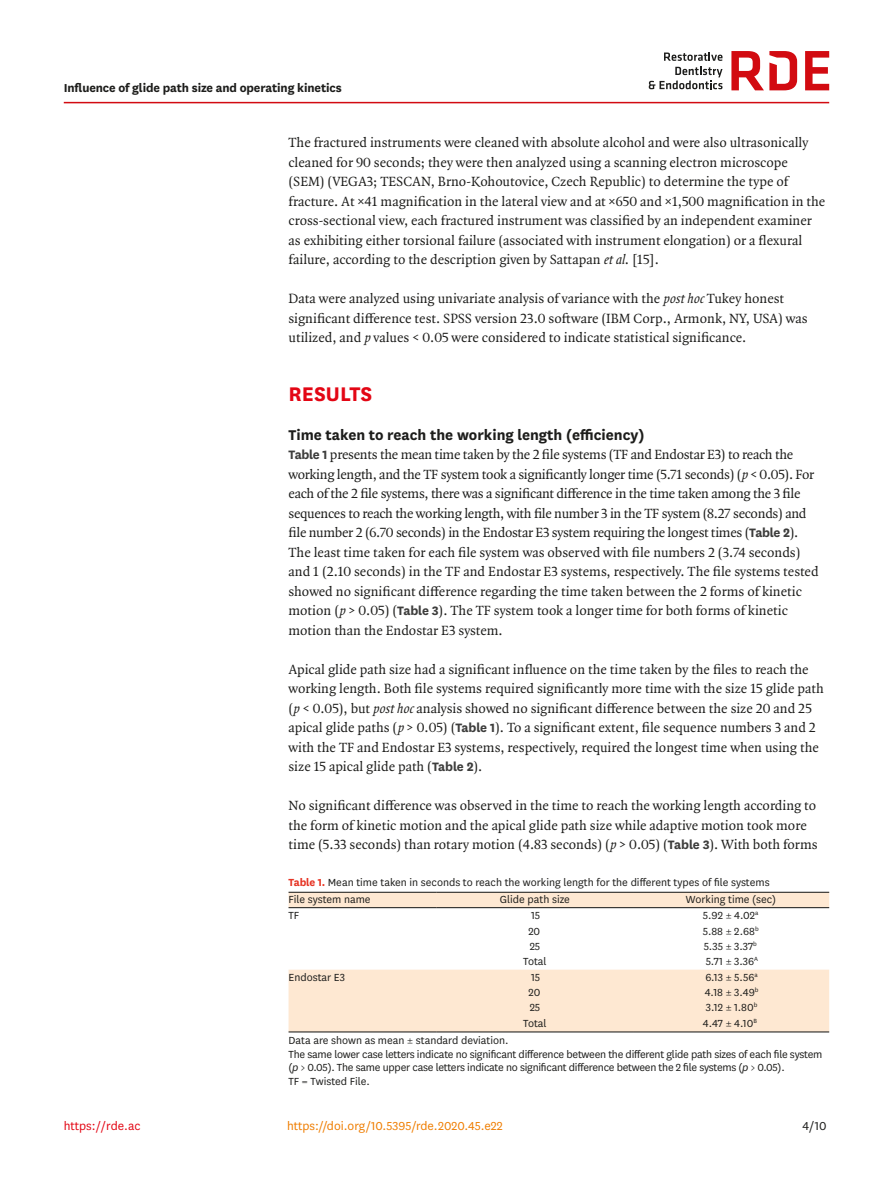
<style>
.page{position:relative;width:893px;height:1191px;background:#fff}
.page>*{position:absolute;margin:0;border:0;box-sizing:border-box;transform-origin:0 0}
.body_title1{font:700 23.1px "National";color:#e30614}
.body_title2_stacked{font:700 16.5px "National";color:#1d1d1b}
.body_p{font:14.25px/19.5px "Quadraat OT";color:#1d1d1b}
.body_p_first{font:14.25px/19.5px "Quadraat OT";letter-spacing:-.01em;color:#1d1d1b}
.alt-title-type{font:700 13.5px "National";letter-spacing:-.01em;color:#1d1d1b}
.doi_running_footer{font:13.5px "National";color:#ef7d00}
.t1{font:13.5px "National";color:#e30614}
.t2{font:13.5px "National";color:#1d1d1b}
.table-wrap-foot_p{font:12px/13.5px "National";letter-spacing:-.02em;color:#1d1d1b}
.tbody_entry{font:12px "National";color:#1d1d1b}
.table-wrap_caption{font:12px "National";color:#1d1d1b}
.thead_entry{font:12px "National";color:#1d1d1b}
.table-wrap-foot_p_fi{font:12px "National";color:#1d1d1b}
.table-wrap-foot_p-2{font:12px "National";color:#1d1d1b}
.s1{font-style:italic}
.s2{font-family:"National";font-weight:700;color:#3d3d3c}
.s3{font-weight:700;color:#e63424}
</style>
<div class="page">
<hr style="left:64px;top:102px;width:765px;height:1px;background:#d20b11">
<svg style="left:649px;top:52px;width:73px;height:37px"></svg>
<svg style="left:805px;top:51px;width:24px;height:39px"></svg>
<svg style="left:731px;top:51px;width:66px;height:39px"></svg>
<svg style="left:289px;top:892px;width:540px;height:139px;fill:#fee8d2"></svg>
<hr style="left:289px;top:891px;width:148px;height:1px;background:#1d1d1b">
<hr style="left:437px;top:891px;width:196px;height:1px;background:#1d1d1b">
<hr style="left:633px;top:891px;width:196px;height:1px;background:#1d1d1b">
<hr style="left:289px;top:907px;width:148px;height:1px;background:#1d1d1b">
<hr style="left:437px;top:907px;width:196px;height:1px;background:#1d1d1b">
<hr style="left:633px;top:907px;width:196px;height:1px;background:#1d1d1b">
<hr style="left:289px;top:1031px;width:148px;height:1px;background:#1d1d1b">
<hr style="left:437px;top:1031px;width:196px;height:1px;background:#1d1d1b">
<hr style="left:633px;top:1031px;width:196px;height:1px;background:#1d1d1b">
<p class="alt-title-type" style="left:64px;top:78px;width:279px">Influence of glide path size and operating kinetics</p>
<p class="body_p" style="left:289px;top:133px;width:538px">The fractured instruments were cleaned with absolute alcohol and were also ultrasonically cleaned for 90 seconds; they were then analyzed using a scanning electron microscope (SEM) (VEGA3; TESCAN, Brno-Kohoutovice, Czech Republic) to determine the type of fracture. At ×41 magnification in the lateral view and at ×650 and ×1,500 magnification in the cross-sectional view, each fractured instrument was classified by an independent examiner as exhibiting either torsional failure (associated with instrument elongation) or a flexural failure, according to the description given by Sattapan <span class="s1">etal</span>. [15].</p>
<p class="body_p" style="left:289px;top:289px;width:521px">Data were analyzed using univariate analysis of variance with the <span class="s1">posthoc</span>Tukey honest significant difference test. SPSS version 23.0 software (IBM Corp., Armonk, NY, USA) was utilized, and <span class="s1">p</span> values &lt; 0.05 were considered to indicate statistical significance.</p>
<p class="body_title1" style="left:289px;top:377px;width:85px">RESULTS</p>
<p class="body_title2_stacked" style="left:289px;top:423px;width:357px">Time taken to reach the working length (efficiency)</p>
<p class="body_p_first" style="left:289px;top:445px;width:532px"><span class="s2">Table 1</span> presents the mean time taken by the 2 file systems (TF and Endostar E3) to reach the working length, and the TF system took a significantly longer time (5.71 seconds) (<span class="s1">p</span>&lt; 0.05). For each of the 2 file systems, there was a significant difference in the time taken among the 3 file sequences to reach the working length, with file number 3 in the TF system (8.27 seconds) and file number 2 (6.70 seconds) in the Endostar E3 system requiring the longest times (<span class="s2">Table 2</span>).<br>The least time taken for each file system was observed with file numbers 2 (3.74 seconds) and 1 (2.10 seconds) in the TF and Endostar E3 systems, respectively. The file systems tested showed no significant difference regarding the time taken between the 2 forms of kinetic motion (<span class="s1">p</span> &gt; 0.05) (<span class="s2">Table 3</span>). The TF system took a longer time for both forms of kinetic motion than the Endostar E3 system.</p>
<p class="body_p" style="left:289px;top:659px;width:537px">Apical glide path size had a significant influence on the time taken by the files to reach the working length. Both file systems required significantly more time with the size 15 glide path (<span class="s1">p</span> &lt; 0.05), but <span class="s1">posthoc</span>analysis showed no significant difference between the size 20 and 25 apical glide paths (<span class="s1">p</span> &gt; 0.05) (<span class="s2">Table 1</span>). To a significant extent, file sequence numbers 3 and 2 with the TF and Endostar E3 systems, respectively, required the longest time when using the size 15 apical glide path (<span class="s2">Table 2</span>).</p>
<p class="body_p" style="left:289px;top:796px;width:531px">No significant difference was observed in the time to reach the working length according to the form of kinetic motion and the apical glide path size while adaptive motion took more time (5.33 seconds) than rotary motion (4.83 seconds) (<span class="s1">p</span> &gt; 0.05) (<span class="s2">Table 3</span>). With both forms</p>
<p class="table-wrap_caption" style="left:289px;top:874px;width:483px"><span class="s3">Table 1.</span> Mean time taken in seconds to reach the working length for the different types of file systems</p>
<p class="thead_entry" style="left:289px;top:892px;width:84px">File system name</p>
<p class="thead_entry" style="left:500px;top:892px;width:71px">Glide path size</p>
<p class="thead_entry" style="left:686px;top:892px;width:92px">Working time (sec)</p>
<p class="tbody_entry" style="left:289px;top:907px;width:12px">TF</p>
<p class="tbody_entry" style="left:531px;top:907px;width:11px">15</p>
<p class="tbody_entry" style="left:703px;top:907px;width:57px">5.92 ± 4.02<sup>a</sup></p>
<p class="tbody_entry" style="left:528px;top:923px;width:13px">20</p>
<p class="tbody_entry" style="left:703px;top:923px;width:57px">5.88 ± 2.68<sup>b</sup></p>
<p class="tbody_entry" style="left:530px;top:938px;width:12px">25</p>
<p class="tbody_entry" style="left:704px;top:938px;width:55px">5.35 ± 3.37<sup>b</sup></p>
<p class="tbody_entry" style="left:523px;top:954px;width:25px">Total</p>
<p class="tbody_entry" style="left:706px;top:954px;width:54px">5.71 ± 3.36<sup>A</sup></p>
<p class="tbody_entry" style="left:289px;top:969px;width:58px">Endostar E3</p>
<p class="tbody_entry" style="left:531px;top:969px;width:11px">15</p>
<p class="tbody_entry" style="left:705px;top:969px;width:54px">6.13 ± 5.56<sup>a</sup></p>
<p class="tbody_entry" style="left:528px;top:984px;width:13px">20</p>
<p class="tbody_entry" style="left:705px;top:984px;width:55px">4.18 ± 3.49<sup>b</sup></p>
<p class="tbody_entry" style="left:530px;top:1000px;width:12px">25</p>
<p class="tbody_entry" style="left:706px;top:1000px;width:53px">3.12 ± 1.80<sup>b</sup></p>
<p class="tbody_entry" style="left:523px;top:1015px;width:25px">Total</p>
<p class="tbody_entry" style="left:703px;top:1015px;width:56px">4.47 ± 4.10<sup>B</sup></p>
<p class="table-wrap-foot_p_fi" style="left:289px;top:1032px;width:221px">Data are shown as mean ± standard deviation.</p>
<p class="table-wrap-foot_p" style="left:289px;top:1046px;width:535px">The same lower case letters indicate no significant difference between the different glide path sizes of each file system (<span class="s1">p</span> &gt; 0.05). The same upper case letters indicate no significant difference between the 2 file systems (<span class="s1">p</span> &gt; 0.05).</p>
<p class="table-wrap-foot_p-2" style="left:289px;top:1073px;width:83px">TF = Twisted File.</p>
<p class="t1" style="left:64px;top:1117px;width:78px">https://rde.ac</p>
<p class="doi_running_footer" style="left:287px;top:1116px;width:217px">https://doi.org/10.5395/rde.2020.45.e22</p>
<p class="t2" style="left:803px;top:1116px;width:26px">4/10</p>
</div>
